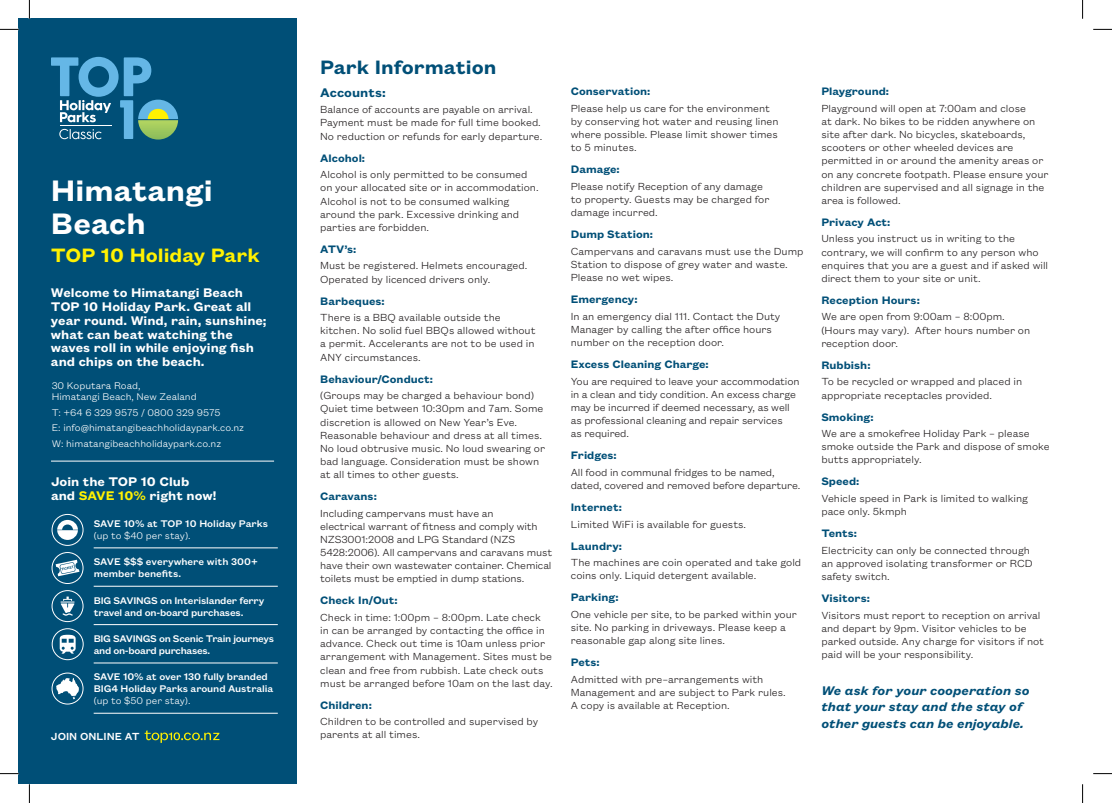
<style>
.page{position:relative;width:1112px;height:803px;background:#fff}
.page>*{position:absolute;margin:0;border:0;box-sizing:border-box;transform-origin:0 0}
.t1{font:600 32.5px/32.5px "Founders Grotesk Text";color:#fff}
.t2{font:600 21.25px "Founders Grotesk Text";color:#fff101}
.t3{font:600 21.25px "Founders Grotesk Text";color:#004f77}
.t4{font:600 13.75px/13.8px "Founders Grotesk Text";color:#fff}
.t5{font:italic 600 13.75px/16.5px "Founders Grotesk Text";color:#004f77}
.t6{font:600 13.75px "Founders Grotesk Text";color:#004f77}
.t7{font:600 11.88px "Founders Grotesk Text";color:#004f77}
.t8{font:300 11.25px/13.1px "Founders Grotesk Text";color:#231f20}
.t9{font:500 11.25px "Founders Grotesk Text";color:#fff}
.t10{font:300 10.62px/15.4px "Founders Grotesk Text";color:#fff}
.t11{font:500 10.62px/11.9px "Founders Grotesk Text";letter-spacing:-.02em;color:#fff}
.t12{font:500 10.62px/11.9px "Founders Grotesk Text";color:#fff}
.s1{color:#fff101}
</style>
<div class="page">
<div style="left:19px;top:19px;width:278px;height:765px;background:#004f77"></div>
<hr style="left:51px;top:461px;width:223px;height:1px;background:#fff">
<svg style="left:51px;top:57px;width:127px;height:83px"></svg>
<svg style="left:145px;top:730px;width:74px;height:13px"></svg>
<hr style="left:94px;top:548px;width:184px;height:1px;background:#fff">
<hr style="left:94px;top:586px;width:184px;height:1px;background:#fff">
<hr style="left:94px;top:624px;width:184px;height:1px;background:#fff">
<hr style="left:94px;top:663px;width:184px;height:1px;background:#fff">
<hr style="left:94px;top:713px;width:184px;height:1px;background:#fff">
<div style="left:52px;top:514px;width:31px;height:32px;border:1px solid #fff;border-radius:50%"></div>
<svg style="left:57px;top:520px;width:21px;height:20px"></svg>
<div style="left:52px;top:552px;width:31px;height:32px;border:1px solid #fff;border-radius:50%"></div>
<svg style="left:56px;top:560px;width:23px;height:16px"></svg>
<div style="left:52px;top:590px;width:31px;height:32px;border:1px solid #fff;border-radius:50%"></div>
<svg style="left:60px;top:596px;width:15px;height:20px"></svg>
<div style="left:52px;top:673px;width:31px;height:31px;border:1px solid #fff;border-radius:50%"></div>
<svg style="left:56px;top:678px;width:23px;height:21px"></svg>
<div style="left:52px;top:628px;width:31px;height:32px;border:1px solid #fff;border-radius:50%"></div>
<svg style="left:60px;top:635px;width:16px;height:19px"></svg>
<svg style="left:0;top:29px;width:19px;height:1px"></svg>
<svg style="left:1093px;top:29px;width:18px;height:1px"></svg>
<svg style="left:0;top:773px;width:19px;height:1px"></svg>
<svg style="left:1093px;top:773px;width:18px;height:1px"></svg>
<svg style="left:29px;top:0;width:1px;height:19px"></svg>
<svg style="left:29px;top:784px;width:1px;height:19px"></svg>
<svg style="left:1082px;top:0;width:1px;height:19px"></svg>
<svg style="left:1082px;top:784px;width:1px;height:19px"></svg>
<h1 class="t1" style="left:51px;top:173px;width:163px">Himatangi<br>Beach</h1>
<h2 class="t2" style="left:51px;top:241px;width:210px">TOP 10 Holiday Park</h2>
<p class="t4" style="left:51px;top:285px;width:217px">Welcome to Himatangi Beach<br>TOP 10 Holiday Park. Great all year round. Wind, rain, sunshine; what can beat watching the waves roll in while enjoying fish and chips on the beach.</p>
<p class="t10" style="left:52px;top:378px;width:146px;line-height:11.9px">30 Koputara Road,<br>Himatangi Beach, New Zealand</p>
<p class="t10" style="left:52px;top:404px;width:194px">T: +64 6 329 9575 / 0800 329 9575<br>E: info@himatangibeachholidaypark.co.nz<br>W: himatangibeachholidaypark.co.nz</p>
<p class="t4" style="left:51px;top:474px;width:167px">Join the TOP 10 Club and <span class="s1">SAVE 10%</span> right now!</p>
<p class="t12" style="left:94px;top:517px;width:176px">SAVE 10% at TOP 10 Holiday Parks</p>
<p class="t10" style="left:94px;top:527px;width:98px">(up to $40 per stay).</p>
<p class="t12" style="left:94px;top:555px;width:165px">SAVE $$$ everywhere with 300+ member benefits.</p>
<p class="t11" style="left:94px;top:594px;width:172px">BIG SAVINGS on Interislander ferry travel and on-board purchases.</p>
<p class="t11" style="left:94px;top:632px;width:182px">BIG SAVINGS on Scenic Train journeys and on-board purchases.</p>
<p class="t11" style="left:94px;top:670px;width:181px">SAVE 10% at over 130 fully branded<br>BIG4 Holiday Parks around Australia</p>
<p class="t10" style="left:94px;top:692px;width:98px">(up to $50 per stay).</p>
<p class="t9" style="left:51px;top:728px;width:90px">JOIN ONLINE AT</p>
<h2 class="t3" style="left:320px;top:53px;width:178px">Park Information</h2>
<p class="t6" style="left:320px;top:83px;width:67px">Accounts:</p>
<p class="t8" style="left:320px;top:102px;width:223px">Balance of accounts are payable on arrival.<br>Payment must be made for full time booked.<br>No reduction or refunds for early departure.</p>
<p class="t7" style="left:320px;top:150px;width:46px">Alcohol:</p>
<p class="t8" style="left:320px;top:167px;width:220px">Alcohol is only permitted to be consumed on your allocated site or in accommodation.<br>Alcohol is not to be consumed walking around the park. Excessive drinking and parties are forbidden.</p>
<p class="t7" style="left:320px;top:241px;width:38px">ATV’s:</p>
<p class="t8" style="left:320px;top:258px;width:208px">Must be registered. Helmets encouraged.<br>Operated by licenced drivers only.</p>
<p class="t7" style="left:320px;top:292px;width:66px">Barbeques:</p>
<p class="t8" style="left:320px;top:310px;width:217px">There is a BBQ available outside the kitchen. No solid fuel BBQs allowed without a permit. Accelerants are not to be used in ANY circumstances.</p>
<p class="t7" style="left:320px;top:370px;width:114px">Behaviour/Conduct:</p>
<p class="t8" style="left:320px;top:388px;width:226px">(Groups may be charged a behaviour bond)<br>Quiet time between 10:30pm and 7am. Some discretion is allowed on New Year’s Eve.<br>Reasonable behaviour and dress at all times.<br>No loud obtrusive music. No loud swearing or bad language. Consideration must be shown at all times to other guests.</p>
<p class="t7" style="left:320px;top:488px;width:58px">Caravans:</p>
<p class="t8" style="left:320px;top:506px;width:234px">Including campervans must have an<br>electrical warrant of fitness and comply with NZS3001:2008 and LPG Standard (NZS 5428:2006). All campervans and caravans must have their own wastewater container. Chemical toilets must be emptied in dump stations.</p>
<p class="t7" style="left:320px;top:592px;width:79px">Check In/Out:</p>
<p class="t8" style="left:320px;top:610px;width:234px">Check in time: 1:00pm – 8:00pm. Late check<br>in can be arranged by contacting the office in advance. Check out time is 10am unless prior arrangement with Management. Sites must be clean and free from rubbish. Late check outs must be arranged before 10am on the last day.</p>
<p class="t7" style="left:320px;top:696px;width:53px">Children:</p>
<p class="t8" style="left:320px;top:714px;width:219px">Children to be controlled and supervised by parents at all times.</p>
<p class="t7" style="left:570px;top:83px;width:81px">Conservation:</p>
<p class="t8" style="left:570px;top:101px;width:209px">Please help us care for the environment by conserving hot water and reusing linen where possible. Please limit shower times to 5 minutes.</p>
<p class="t7" style="left:570px;top:161px;width:50px">Damage:</p>
<p class="t8" style="left:570px;top:179px;width:200px">Please notify Reception of any damage to property. Guests may be charged for damage incurred.</p>
<p class="t7" style="left:570px;top:226px;width:84px">Dump Station:</p>
<p class="t8" style="left:570px;top:244px;width:234px">Campervans and caravans must use the Dump<br>Station to dispose of grey water and waste.<br>Please no wet wipes.</p>
<p class="t7" style="left:570px;top:291px;width:68px">Emergency:</p>
<p class="t8" style="left:570px;top:309px;width:211px">In an emergency dial 111. Contact the Duty<br>Manager by calling the after office hours number on the reception door.</p>
<p class="t7" style="left:570px;top:356px;width:139px">Excess Cleaning Charge:</p>
<p class="t8" style="left:570px;top:374px;width:230px">You are required to leave your accommodation in a clean and tidy condition. An excess charge may be incurred if deemed necessary, as well as professional cleaning and repair services<br>as required.</p>
<p class="t7" style="left:570px;top:447px;width:47px">Fridges:</p>
<p class="t8" style="left:570px;top:465px;width:231px">All food in communal fridges to be named, dated, covered and removed before departure.</p>
<p class="t7" style="left:570px;top:499px;width:53px">Internet:</p>
<p class="t8" style="left:570px;top:517px;width:177px">Limited WiFi is available for guests.</p>
<p class="t7" style="left:570px;top:537px;width:53px">Laundry:</p>
<p class="t8" style="left:570px;top:555px;width:232px">The machines are coin operated and take gold coins only. Liquid detergent available.</p>
<p class="t7" style="left:570px;top:589px;width:49px">Parking:</p>
<p class="t8" style="left:570px;top:607px;width:228px">One vehicle per site, to be parked within your site. No parking in driveways. Please keep a reasonable gap along site lines.</p>
<p class="t7" style="left:570px;top:654px;width:30px">Pets:</p>
<p class="t8" style="left:570px;top:672px;width:216px">Admitted with pre–arrangements with<br>Management and are subject to Park rules.<br>A copy is available at Reception.</p>
<p class="t7" style="left:821px;top:83px;width:69px">Playground:</p>
<p class="t8" style="left:821px;top:101px;width:229px">Playground will open at 7:00am and close<br>at dark. No bikes to be ridden anywhere on site after dark. No bicycles, skateboards, scooters or other wheeled devices are permitted in or around the amenity areas or on any concrete footpath. Please ensure your children are supervised and all signage in the area is followed.</p>
<p class="t7" style="left:821px;top:214px;width:71px">Privacy Act:</p>
<p class="t8" style="left:821px;top:231px;width:228px">Unless you instruct us in writing to the contrary, we will confirm to any person who enquires that you are a guest and if asked will direct them to your site or unit.</p>
<p class="t7" style="left:821px;top:292px;width:100px">Reception Hours:</p>
<p class="t8" style="left:821px;top:309px;width:210px">We are open from 9:00am – 8:00pm. (Hours may vary). After hours number on reception door.</p>
<p class="t7" style="left:821px;top:357px;width:51px">Rubbish:</p>
<p class="t8" style="left:821px;top:374px;width:202px">To be recycled or wrapped and placed in appropriate receptacles provided.</p>
<p class="t7" style="left:821px;top:408px;width:54px">Smoking:</p>
<p class="t8" style="left:821px;top:426px;width:230px">We are a smokefree Holiday Park – please smoke outside the Park and dispose of smoke butts appropriately.</p>
<p class="t7" style="left:821px;top:473px;width:39px">Speed:</p>
<p class="t8" style="left:821px;top:491px;width:208px">Vehicle speed in Park is limited to walking pace only. 5kmph</p>
<p class="t7" style="left:821px;top:525px;width:37px">Tents:</p>
<p class="t8" style="left:821px;top:543px;width:213px">Electricity can only be connected through an approved isolating transformer or RCD safety switch.</p>
<p class="t7" style="left:821px;top:590px;width:50px">Visitors:</p>
<p class="t8" style="left:821px;top:608px;width:224px">Visitors must report to reception on arrival and depart by 9pm. Visitor vehicles to be parked outside. Any charge for visitors if not paid will be your responsibility.</p>
<p class="t5" style="left:821px;top:681px;width:210px">We ask for your cooperation so that your stay and the stay of other guests can be enjoyable.</p>
</div>
